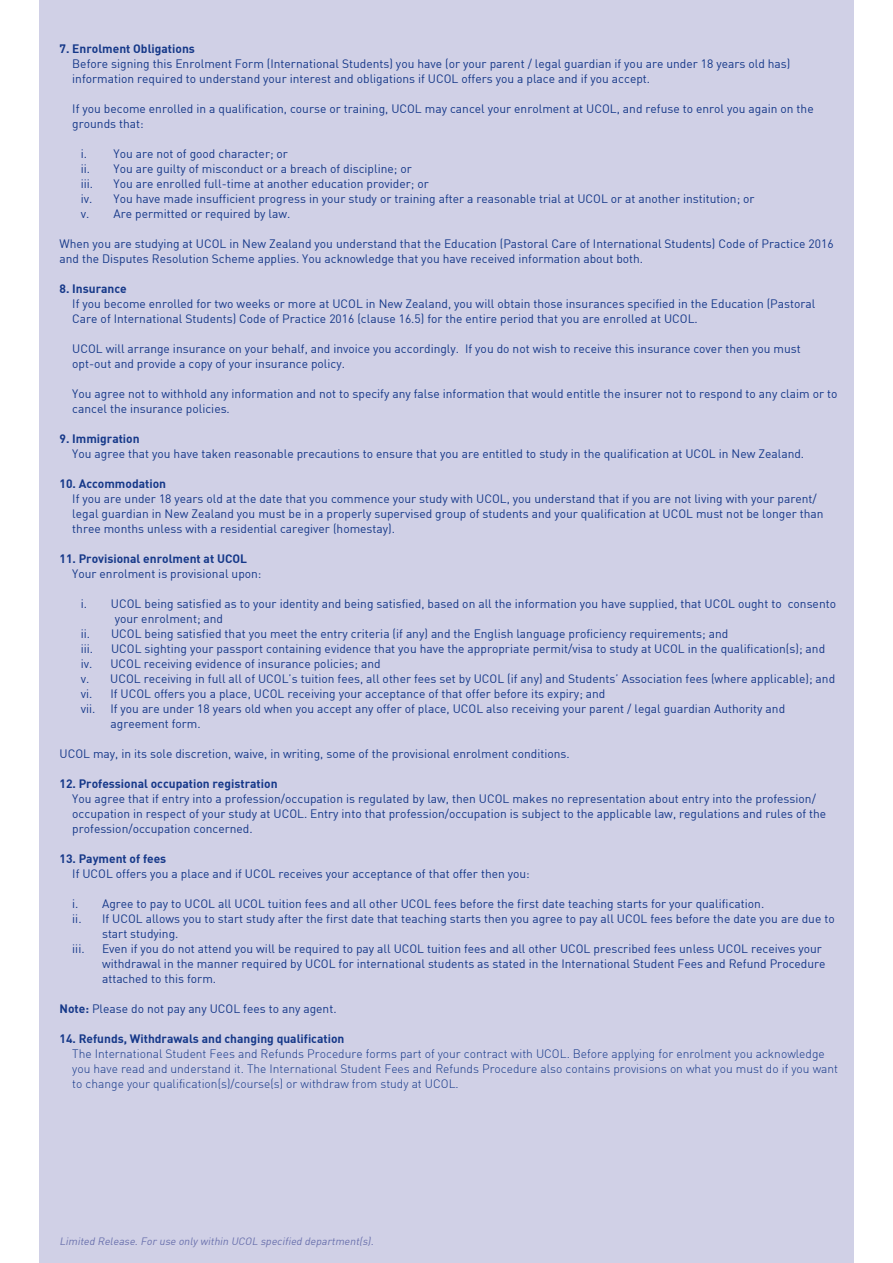
<style>
.page{position:relative;width:893px;height:1263px;background:#fff}
.page>*{position:absolute;margin:0;border:0;box-sizing:border-box;transform-origin:0 0}
.t1{font:12px/15px "DIN";color:#153889}
.t2{font:12px/15px "DIN Light";color:#153889}
.t3{font:12px "DIN Bold";color:#153889}
.t4{font:italic 10.5px "DIN";color:#6a71ad}
.s1{font-family:"DIN Bold"}
</style>
<div class="page">
<div style="left:39px;top:0;width:815px;height:1263px;background:#d0d0e6"></div>
<p class="t3" style="left:60px;top:41px;width:137px">7. Enrolment Obligations</p>
<p class="t1" style="left:72px;top:56px;width:720px">Before signing this Enrolment Form (International Students) you have (or your parent / legal guardian if you are under 18 years old has) information required to understand your interest and obligations if UCOL offers you a place and if you accept.</p>
<p class="t1" style="left:72px;top:101px;width:743px">If you become enrolled in a qualification, course or training, UCOL may cancel your enrolment at UCOL, and refuse to enrol you again on the grounds that:</p>
<p class="t1" style="left:81px;top:146px;width:333px">i. You are not of good character; or<br>ii. You are guilty of misconduct or a breach of discipline; or iii.</p>
<p class="t1" style="left:81px;top:176px;width:675px;text-indent:33px">You are enrolled full-time at another education provider; or<br>iv. You have made insufficient progress in your study or training after a reasonable trial at UCOL or at another institution; or v. Are permitted or required by law.</p>
<p class="t1" style="left:60px;top:236px;width:776px">When you are studying at UCOL in New Zealand you understand that the Education (Pastoral Care of International Students) Code of Practice 2016 and the Disputes Resolution Scheme applies. You acknowledge that you have received information about both.</p>
<p class="t3" style="left:60px;top:281px;width:69px">8. Insurance</p>
<p class="t1" style="left:72px;top:296px;width:745px">If you become enrolled for two weeks or more at UCOL in New Zealand, you will obtain those insurances specified in the Education (Pastoral<br>Care of International Students) Code of Practice 2016 (clause 16.5) for the entire period that you are enrolled at UCOL.</p>
<p class="t1" style="left:72px;top:341px;width:730px">UCOL will arrange insurance on your behalf, and invoice you accordingly. If you do not wish to receive this insurance cover then you must opt-out and provide a copy of your insurance policy.</p>
<p class="t1" style="left:72px;top:386px;width:767px">You agree not to withhold any information and not to specify any false information that would entitle the insurer not to respond to any claim or to cancel the insurance policies.</p>
<p class="t3" style="left:60px;top:431px;width:82px">9. Immigration</p>
<p class="t1" style="left:72px;top:446px;width:733px">You agree that you have taken reasonable precautions to ensure that you are entitled to study in the qualification at UCOL in New Zealand.</p>
<p class="t3" style="left:60px;top:476px;width:108px">10. Accommodation</p>
<p class="t1" style="left:72px;top:491px;width:753px">If you are under 18 years old at the date that you commence your study with UCOL, you understand that if you are not living with your parent/ legal guardian in New Zealand you must be in a properly supervised group of students and your qualification at UCOL must not be longer than three months unless with a residential caregiver (homestay).</p>
<p class="t3" style="left:60px;top:551px;width:189px">11. Provisional enrolment at UCOL</p>
<p class="t1" style="left:72px;top:566px;width:191px">Your enrolment is provisional upon:</p>
<p class="t1" style="left:81px;top:596px;width:757px">i. UCOL being satisfied as to your identity and being satisfied, based on all the information you have supplied, that UCOL ought to consento</p>
<p class="t1" style="left:115px;top:611px;width:110px">your enrolment; and</p>
<p class="t1" style="left:81px;top:626px;width:649px">ii. UCOL being satisfied that you meet the entry criteria (if any) and the English language proficiency requirements; and</p>
<p class="t1" style="left:81px;top:641px;width:14px">iii.</p>
<p class="t1" style="left:111px;top:641px;width:716px">UCOL sighting your passport containing evidence that you have the appropriate permit/visa to study at UCOL in the qualification(s); and</p>
<p class="t1" style="left:81px;top:656px;width:301px">iv. UCOL receiving evidence of insurance policies; and</p>
<p class="t1" style="left:81px;top:671px;width:756px">v. UCOL receiving in full all of UCOL’s tuition fees, all other fees set by UCOL (if any) and Students’ Association fees (where applicable); and</p>
<p class="t1" style="left:81px;top:686px;width:526px">vi. If UCOL offers you a place, UCOL receiving your acceptance of that offer before its expiry; and</p>
<p class="t1" style="left:81px;top:701px;width:706px">vii. If you are under 18 years old when you accept any offer of place, UCOL also receiving your parent / legal guardian Authority and</p>
<p class="t1" style="left:111px;top:716px;width:92px">agreement form.</p>
<p class="t1" style="left:60px;top:746px;width:512px">UCOL may, in its sole discretion, waive, in writing, some of the provisional enrolment conditions.</p>
<p class="t3" style="left:60px;top:776px;width:219px">12. Professional occupation registration</p>
<p class="t1" style="left:72px;top:791px;width:755px">You agree that if entry into a profession/occupation is regulated by law, then UCOL makes no representation about entry into the profession/ occupation in respect of your study at UCOL. Entry into that profession/occupation is subject to the applicable law, regulations and rules of the profession/occupation concerned.</p>
<p class="t3" style="left:60px;top:851px;width:108px">13. Payment of fees</p>
<p class="t1" style="left:72px;top:866px;width:459px">If UCOL offers you a place and if UCOL receives your acceptance of that offer then you:</p>
<p class="t1" style="left:72px;top:896px;width:693px">i. Agree to pay to UCOL all UCOL tuition fees and all other UCOL fees before the first date teaching starts for your qualification.</p>
<p class="t1" style="left:72px;top:911px;width:764px">ii. If UCOL allows you to start study after the first date that teaching starts then you agree to pay all UCOL fees before the date you are due to</p>
<p class="t1" style="left:102px;top:926px;width:78px">start studying.</p>
<p class="t1" style="left:72px;top:941px;width:14px">iii.</p>
<p class="t1" style="left:102px;top:941px;width:725px">Even if you do not attend you will be required to pay all UCOL tuition fees and all other UCOL prescribed fees unless UCOL receives your withdrawal in the manner required by UCOL for international students as stated in the International Student Fees and Refund Procedure attached to this form.</p>
<p class="t1" style="left:60px;top:1001px;width:279px"><span class="s1">Note:</span> Please do not pay any UCOL fees to any agent.</p>
<p class="t3" style="left:60px;top:1031px;width:286px">14. Refunds, Withdrawals and changing qualification</p>
<p class="t2" style="left:72px;top:1046px;width:767px">The International Student Fees and Refunds Procedure forms part of your contract with UCOL. Before applying for enrolment you acknowledge you have read and understand it. The International Student Fees and Refunds Procedure also contains provisions on what you must do if you want to change your qualification(s)/course(s) or withdraw from study at UCOL.</p>
<p class="t4" style="left:60px;top:1234px;width:318px">Limited Release.For use only within UCOL specified department(s).</p>
</div>
